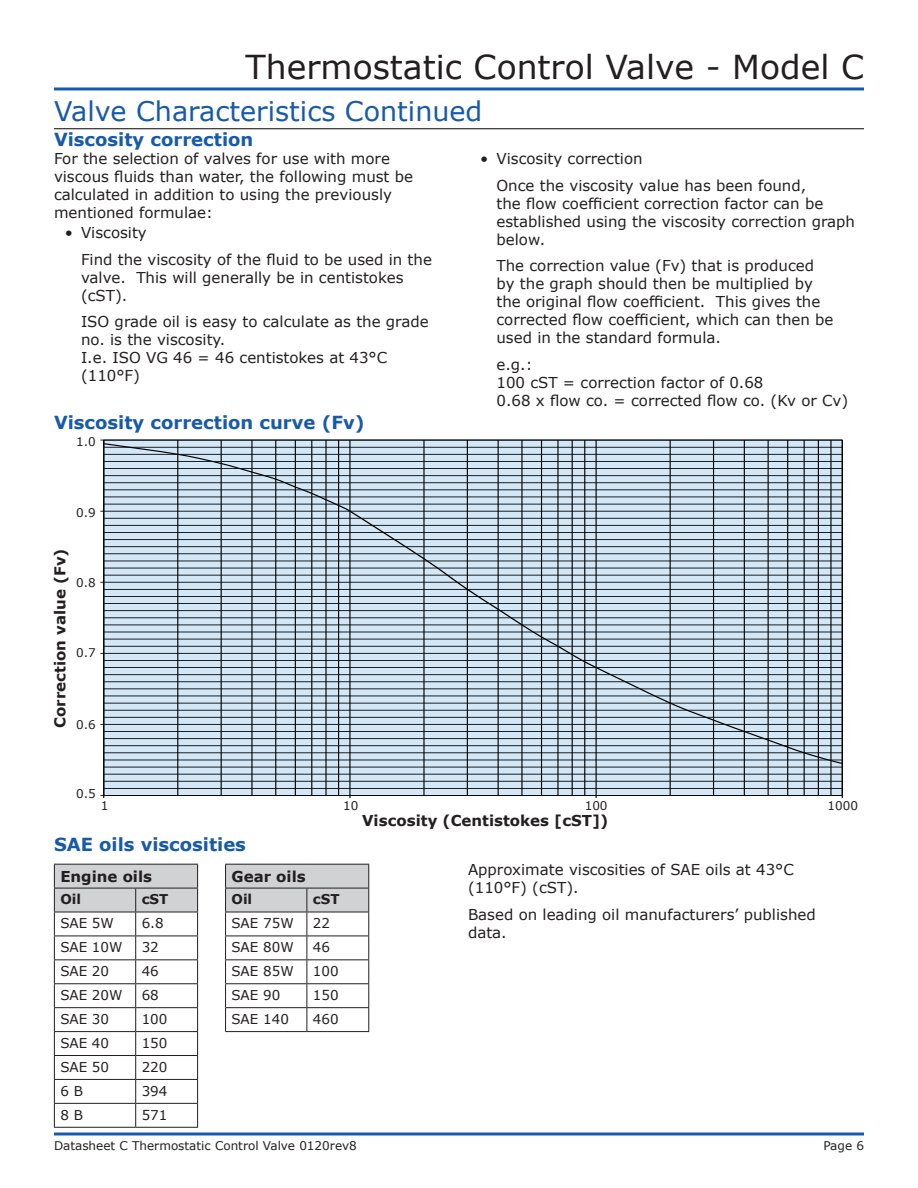
<style>
.page{position:relative;width:918px;height:1188px;background:#fff}
.page>*{position:absolute;margin:0;border:0;box-sizing:border-box;transform-origin:0 0}
.t1{font:33px "Verdana";color:#231f20}
.Datasheet{font:27px "Verdana";color:#185aaa}
.Datasheet-2{font:700 18px "Verdana";color:#185aaa}
.Datasheet_-_Second_B{font:15px/18px "Verdana";color:#231f20}
.Datasheet-3{font:15px/18px "Verdana";color:#231f20}
.Datasheet-4{font:700 15px "Verdana";color:#231f20}
.Datasheet-5{font:13.5px "Verdana";color:#231f20}
.Datasheet-6{font:700 13.5px "Verdana";color:#231f20}
.Datasheet-7{font:12px "Verdana";color:#231f20}
.t2{font:8.55px "Arial";color:#000;scale:1.32 1}
.s1{font-style:inherit}
</style>
<div class="page">
<hr style="left:54px;top:87px;width:810px;height:3px;background:#185aaa">
<svg style="left:54px;top:1132px;width:810px;height:4px;background:#5183bf"></svg>
<svg style="left:106px;top:765px;width:734px;height:29px;background:#c8dbea"></svg>
<hr style="left:104px;top:788px;width:738px;height:1px;background:#000">
<hr style="left:104px;top:781px;width:738px;height:1px;background:#000">
<hr style="left:104px;top:774px;width:738px;height:1px;background:#000">
<hr style="left:104px;top:767px;width:738px;height:1px;background:#000">
<hr style="left:178px;top:440px;width:1px;height:356px;background:#000">
<hr style="left:221px;top:440px;width:1px;height:356px;background:#000">
<hr style="left:252px;top:440px;width:1px;height:356px;background:#000">
<hr style="left:276px;top:440px;width:1px;height:356px;background:#000">
<hr style="left:295px;top:440px;width:1px;height:356px;background:#000">
<hr style="left:312px;top:440px;width:1px;height:356px;background:#000">
<hr style="left:326px;top:440px;width:1px;height:356px;background:#000">
<hr style="left:338px;top:440px;width:1px;height:356px;background:#000">
<hr style="left:424px;top:440px;width:1px;height:356px;background:#000">
<hr style="left:467px;top:440px;width:1px;height:356px;background:#000">
<hr style="left:498px;top:440px;width:1px;height:356px;background:#000">
<hr style="left:522px;top:440px;width:1px;height:356px;background:#000">
<hr style="left:541px;top:440px;width:1px;height:356px;background:#000">
<hr style="left:558px;top:440px;width:1px;height:356px;background:#000">
<hr style="left:572px;top:440px;width:1px;height:356px;background:#000">
<hr style="left:585px;top:440px;width:1px;height:356px;background:#000">
<hr style="left:670px;top:440px;width:1px;height:356px;background:#000">
<hr style="left:713px;top:440px;width:1px;height:356px;background:#000">
<hr style="left:744px;top:440px;width:1px;height:356px;background:#000">
<hr style="left:768px;top:440px;width:1px;height:356px;background:#000">
<hr style="left:787px;top:440px;width:1px;height:356px;background:#000">
<hr style="left:804px;top:440px;width:1px;height:356px;background:#000">
<hr style="left:818px;top:440px;width:1px;height:356px;background:#000">
<hr style="left:831px;top:440px;width:1px;height:356px;background:#000">
<hr style="left:350px;top:440px;width:1px;height:356px;background:#000">
<hr style="left:596px;top:440px;width:1px;height:356px;background:#000">
<hr style="left:842px;top:440px;width:1px;height:356px;background:#000">
<hr style="left:104px;top:440px;width:1px;height:356px;background:#000">
<hr style="left:104px;top:795px;width:738px;height:1px;background:#000">
<svg style="left:104px;top:442px;width:738px;height:323px;background:#b1c1cf"></svg>
<hr style="left:54px;top:128px;width:810px;height:1px;background:#231f20">
<svg style="left:54px;top:864px;width:144px;height:263px"></svg>
<hr style="left:54px;top:1127px;width:82px;height:1px;background:#231f20">
<hr style="left:136px;top:1127px;width:62px;height:1px;background:#231f20">
<hr style="left:225px;top:864px;width:82px;height:1px;background:#231f20">
<hr style="left:307px;top:864px;width:62px;height:1px;background:#231f20">
<svg style="left:225px;top:865px;width:144px;height:166px"></svg>
<hr style="left:225px;top:1031px;width:82px;height:1px;background:#231f20">
<hr style="left:307px;top:1031px;width:62px;height:1px;background:#231f20">
<h1 class="t1" style="left:246px;top:45px;width:620px">Thermostatic Control Valve - Model C</h1>
<p class="Datasheet" style="left:54px;top:92px;width:430px">Valve Characteristics Continued</p>
<p class="Datasheet-2" style="left:54px;top:127px;width:201px">Viscosity correction</p>
<p class="Datasheet-3" style="left:54px;top:150px;width:361px">For the selection of valves for use with more viscous fluids than water, the following must be calculated in addition to using the previously mentioned formulae:</p>
<p class="Datasheet_-_Second_B" style="left:65px;top:224px;width:83px">• Viscosity</p>
<p class="Datasheet_-_Second_B" style="left:81px;top:250px;width:352px">Find the viscosity of the fluid to be used in the valve. This will generally be in centistokes (cST).</p>
<p class="Datasheet_-_Second_B" style="left:81px;top:313px;width:349px">ISO grade oil is easy to calculate as the grade no. is the viscosity.<br>I.e. ISO VG 46 = 46 centistokes at 43°C (110°F)</p>
<p class="Datasheet_-_Second_B" style="left:480px;top:150px;width:164px">• Viscosity correction</p>
<p class="Datasheet_-_Second_B" style="left:496px;top:176px;width:360px">Once the viscosity value has been found,<br>the flow coefficient correction factor can be established using the viscosity correction graph below.</p>
<p class="Datasheet_-_Second_B" style="left:496px;top:257px;width:339px">The correction value (Fv) that is produced by the graph should then be multiplied by the original flow coefficient. This gives the corrected flow coefficient, which can then be used in the standard formula.</p>
<p class="Datasheet_-_Second_B" style="left:496px;top:355px;width:353px">e.g.:<br>100 cST = correction factor of 0.68<br>0.68 x flow co. = corrected flow co. (Kv or Cv)</p>
<p class="Datasheet-2" style="left:54px;top:410px;width:312px">Viscosity correction curve (Fv)</p>
<p class="t2" style="left:88px;top:434px;width:6px">1</p>
<p class="Datasheet-7" style="left:76px;top:434px;width:21px">1.0</p>
<p class="Datasheet-7" style="left:76px;top:504px;width:21px">0.9</p>
<p class="t2" style="left:79px;top:505px;width:13px">0.9</p>
<p class="Datasheet-4" style="left:49px;top:728px;width:181px;rotate:-90deg">Correction value (Fv)</p>
<p class="Datasheet-7" style="left:76px;top:574px;width:21px">0.8</p>
<p class="t2" style="left:79px;top:576px;width:13px">0.8</p>
<p class="Datasheet-7" style="left:76px;top:645px;width:21px">0.7</p>
<p class="t2" style="left:79px;top:647px;width:13px">0.7</p>
<p class="Datasheet-7" style="left:76px;top:716px;width:21px">0.6</p>
<p class="t2" style="left:79px;top:718px;width:13px">0.6</p>
<p class="Datasheet-7" style="left:76px;top:786px;width:21px">0.5</p>
<p class="t2" style="left:79px;top:789px;width:13px">0.5</p>
<p class="Datasheet-7" style="left:101px;top:798px;width:9px">1</p>
<p class="Datasheet-7" style="left:343px;top:798px;width:17px">10</p>
<p class="Datasheet-7" style="left:585px;top:798px;width:24px">100</p>
<p class="Datasheet-7" style="left:828px;top:798px;width:32px">1000</p>
<p class="Datasheet-4" style="left:362px;top:810px;width:248px">Viscosity (Centistokes [cST]<span class="s1">)</span></p>
<p class="t2" style="left:101px;top:799px;width:6px">1</p>
<p class="t2" style="left:344px;top:799px;width:11px">10</p>
<p class="t2" style="left:587px;top:799px;width:16px">100</p>
<p class="t2" style="left:830px;top:799px;width:20px">1000</p>
<p class="Datasheet-2" style="left:54px;top:831px;width:194px">SAE oils viscosities</p>
<p class="Datasheet-4" style="left:60px;top:866px;width:93px">Engine oils</p>
<p class="Datasheet-6" style="left:60px;top:890px;width:22px">Oil</p>
<p class="Datasheet-6" style="left:142px;top:890px;width:28px">cST</p>
<p class="Datasheet-5" style="left:60px;top:914px;width:55px">SAE 5W</p>
<p class="Datasheet-5" style="left:142px;top:914px;width:24px">6.8</p>
<p class="Datasheet-5" style="left:60px;top:938px;width:64px">SAE 10W</p>
<p class="Datasheet-5" style="left:142px;top:938px;width:19px">32</p>
<p class="Datasheet-5" style="left:60px;top:962px;width:50px">SAE 20</p>
<p class="Datasheet-5" style="left:142px;top:962px;width:19px">46</p>
<p class="Datasheet-5" style="left:60px;top:986px;width:64px">SAE 20W</p>
<p class="Datasheet-5" style="left:142px;top:986px;width:19px">68</p>
<p class="Datasheet-5" style="left:60px;top:1010px;width:50px">SAE 30</p>
<p class="Datasheet-5" style="left:142px;top:1010px;width:27px">100</p>
<p class="Datasheet-5" style="left:60px;top:1034px;width:50px">SAE 40</p>
<p class="Datasheet-5" style="left:142px;top:1034px;width:27px">150</p>
<p class="Datasheet-5" style="left:60px;top:1058px;width:50px">SAE 50</p>
<p class="Datasheet-5" style="left:142px;top:1058px;width:27px">220</p>
<p class="Datasheet-5" style="left:60px;top:1082px;width:24px">6 B</p>
<p class="Datasheet-5" style="left:142px;top:1082px;width:27px">394</p>
<p class="Datasheet-5" style="left:60px;top:1105px;width:24px">8 B</p>
<p class="Datasheet-5" style="left:142px;top:1105px;width:27px">571</p>
<p class="Datasheet-4" style="left:232px;top:866px;width:76px">Gear oils</p>
<p class="Datasheet-6" style="left:232px;top:890px;width:22px">Oil</p>
<p class="Datasheet-6" style="left:313px;top:890px;width:28px">cST</p>
<p class="Datasheet-5" style="left:232px;top:914px;width:64px">SAE 75W</p>
<p class="Datasheet-5" style="left:313px;top:914px;width:19px">22</p>
<p class="Datasheet-5" style="left:232px;top:938px;width:64px">SAE 80W</p>
<p class="Datasheet-5" style="left:313px;top:938px;width:19px">46</p>
<p class="Datasheet-5" style="left:232px;top:962px;width:64px">SAE 85W</p>
<p class="Datasheet-5" style="left:313px;top:962px;width:27px">100</p>
<p class="Datasheet-5" style="left:232px;top:986px;width:50px">SAE 90</p>
<p class="Datasheet-5" style="left:313px;top:986px;width:27px">150</p>
<p class="Datasheet-5" style="left:232px;top:1010px;width:59px">SAE 140</p>
<p class="Datasheet-5" style="left:313px;top:1010px;width:27px">460</p>
<p class="Datasheet-3" style="left:468px;top:861px;width:327px">Approximate viscosities of SAE oils at 43°C (110°F) (cST).</p>
<p class="Datasheet-3" style="left:468px;top:905px;width:349px">Based on leading oil manufacturers’ published data.</p>
<p class="Datasheet-7" style="left:54px;top:1138px;width:304px">Datasheet C Thermostatic Control Valve 0120rev8</p>
<p class="Datasheet-7" style="left:823px;top:1138px;width:42px">Page 6</p>
</div>
